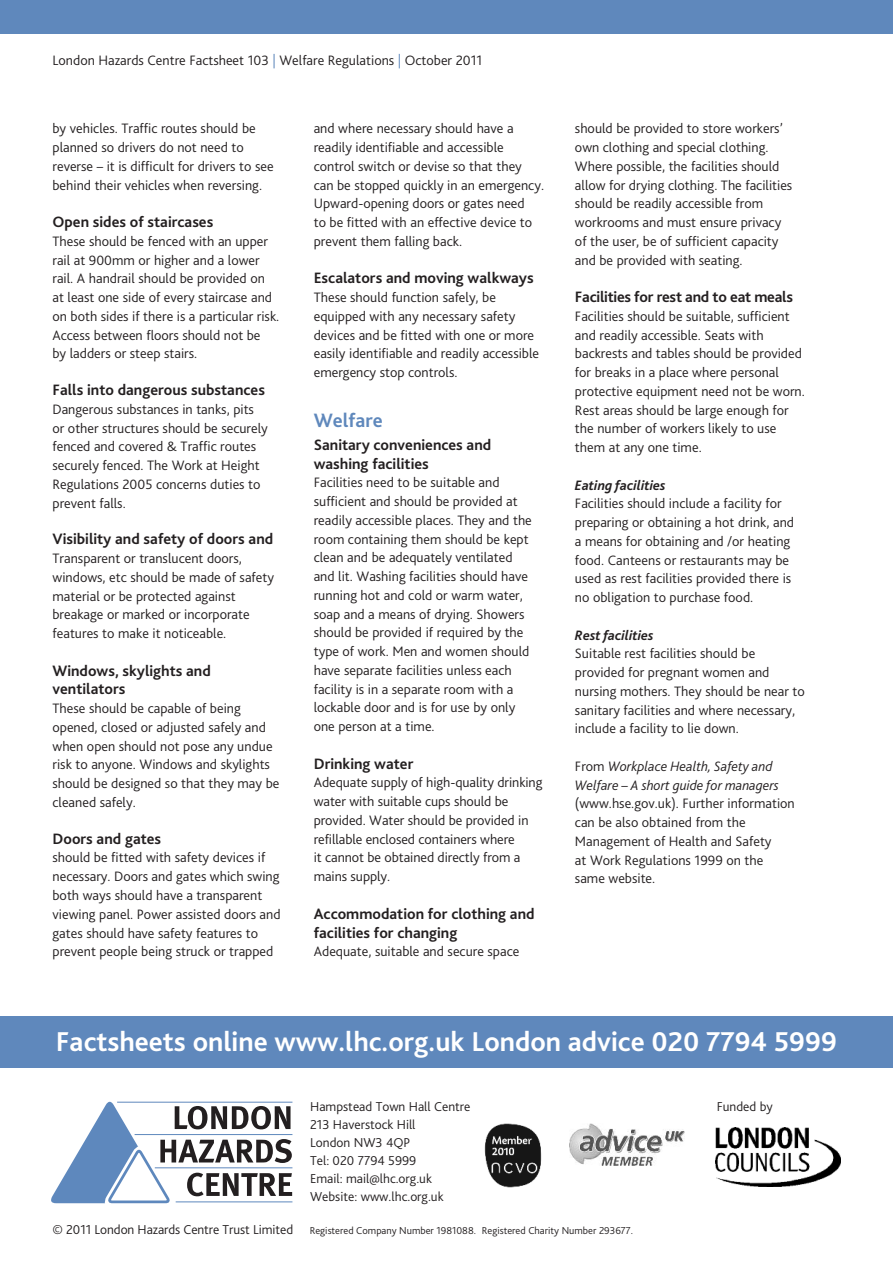
<style>
.page{position:relative;width:893px;height:1263px;background:#fff}
.page>*{position:absolute;margin:0;border:0;box-sizing:border-box;transform-origin:0 0}
.t1{font:700 28.5px "Bliss 2";color:#fff}
.t2{font:700 20.25px "Bliss 2";color:#5f88bc}
.t3{font:700 15.75px/18.8px "Bliss 2";color:#231f20}
.t4{font:300 14.25px/18.8px "Bliss 2";color:#231f20}
.t5{font:italic 300 14.25px/18.8px "Bliss 2";color:#231f20}
.t6{font:italic 700 14.25px "Bliss 2";color:#231f20}
.t7{font:300 13.5px/18px "Bliss 2";color:#231f20}
.t8{font:300 10.5px "Bliss 2";color:#231f20}
.s1{color:#5f88bc}
.s2{font-style:normal}
.s3{font-size:13.5px}
</style>
<div class="page">
<div style="left:0;top:0;width:893px;height:34px;background:#5f88bc"></div>
<div style="left:0;top:1016px;width:893px;height:51px;background:#5f88bc"></div>
<svg style="left:51px;top:1102px;width:241px;height:102px"></svg>
<hr style="left:135px;top:1134px;width:157px;height:1px;background:#5e88bd">
<hr style="left:155px;top:1167px;width:137px;height:1px;background:#5e88bd">
<hr style="left:117px;top:1102px;width:175px;height:1px;background:#5e88bd">
<hr style="left:176px;top:1201px;width:116px;height:1px;background:#5e88bd">
<img style="left:570px;top:1123px;width:115px;height:42px">
<img style="left:484px;top:1123px;width:58px;height:64px">
<img style="left:715px;top:1127px;width:125px;height:60px">
<p class="t4" style="left:53px;top:53px;width:431px">London Hazards Centre Factsheet 103 <span class="s1">|</span> Welfare Regulations <span class="s1">|</span> October 2011</p>
<p class="t4" style="left:53px;top:121px;width:223px">by vehicles. Traffic routes should be planned so drivers do not need to reverse – it is difficult for drivers to see behind their vehicles when reversing.</p>
<p class="t3" style="left:53px;top:214px;width:162px">Open sides of staircases</p>
<p class="t4" style="left:53px;top:233px;width:228px">These should be fenced with an upper rail at 900mm or higher and a lower rail. A handrail should be provided on at least one side of every staircase and on both sides if there is a particular risk.<br>Access between floors should not be<br>by ladders or steep stairs.</p>
<p class="t3" style="left:53px;top:382px;width:214px">Falls into dangerous substances</p>
<p class="t4" style="left:53px;top:401px;width:217px">Dangerous substances in tanks, pits or other structures should be securely fenced and covered &amp; Traffic routes securely fenced. The Work at Height Regulations 2005 concerns duties to prevent falls.</p>
<p class="t3" style="left:53px;top:531px;width:222px">Visibility and safety of doors and</p>
<p class="t4" style="left:53px;top:550px;width:223px">Transparent or translucent doors, windows, etc should be made of safety material or be protected against breakage or marked or incorporate features to make it noticeable.</p>
<p class="t3" style="left:53px;top:663px;width:160px">Windows, skylights and ventilators</p>
<p class="t4" style="left:53px;top:700px;width:228px">These should be capable of being opened, closed or adjusted safely and when open should not pose any undue risk to anyone. Windows and skylights should be designed so that they may be cleaned safely.</p>
<p class="t3" style="left:53px;top:831px;width:110px">Doors and gates</p>
<p class="t4" style="left:53px;top:850px;width:230px">should be fitted with safety devices if necessary. Doors and gates which swing both ways should have a transparent viewing panel. Power assisted doors and gates should have safety features to prevent people being struck or trapped</p>
<p class="t4" style="left:314px;top:121px;width:232px">and where necessary should have a readily identifiable and accessible control switch or devise so that they can be stopped quickly in an emergency.<br>Upward-opening doors or gates need<br>to be fitted with an effective device to prevent them falling back.</p>
<p class="t3" style="left:314px;top:270px;width:221px">Escalators and moving walkways</p>
<p class="t4" style="left:314px;top:289px;width:227px">These should function safely, be equipped with any necessary safety devices and be fitted with one or more easily identifiable and readily accessible emergency stop controls.</p>
<h2 class="t2" style="left:314px;top:412px;width:71px">Welfare</h2>
<p class="t3" style="left:314px;top:437px;width:179px">Sanitary conveniences and washing facilities</p>
<p class="t4" style="left:314px;top:475px;width:220px">Facilities need to be suitable and sufficient and should be provided at readily accessible places. They and the room containing them should be kept clean and be adequately ventilated and lit. Washing facilities should have running hot and cold or warm water, soap and a means of drying. Showers should be provided if required by the type of work. Men and women should have separate facilities unless each facility is in a separate room with a lockable door and is for use by only one person at a time.</p>
<p class="t3" style="left:314px;top:756px;width:101px">Drinking water</p>
<p class="t4" style="left:314px;top:775px;width:230px">Adequate supply of high-quality drinking water with suitable cups should be provided. Water should be provided in refillable enclosed containers where<br>it cannot be obtained directly from a mains supply.</p>
<p class="t3" style="left:314px;top:906px;width:222px">Accommodation for clothing and facilities for changing</p>
<p class="t4" style="left:314px;top:943px;width:207px">Adequate, suitable and secure space</p>
<p class="t4" style="left:575px;top:121px;width:219px">should be provided to store workers’ own clothing and special clothing.<br>Where possible, the facilities should allow for drying clothing. The facilities should be readily accessible from workrooms and must ensure privacy of the user, be of sufficient capacity and be provided with seating.</p>
<p class="t3" style="left:575px;top:289px;width:220px">Facilities for rest and to eat meals</p>
<p class="t4" style="left:575px;top:308px;width:231px">Facilities should be suitable, sufficient and readily accessible. Seats with backrests and tables should be provided for breaks in a place where personal protective equipment need not be worn.<br>Rest areas should be large enough for the number of workers likely to use them at any one time.</p>
<p class="t6" style="left:575px;top:480px;width:92px">Eating facilities</p>
<p class="t4" style="left:575px;top:496px;width:221px">Facilities should include a facility for preparing or obtaining a hot drink, and a means for obtaining and /or heating food. Canteens or restaurants may be used as rest facilities provided there is no obligation to purchase food.</p>
<p class="t6" style="left:575px;top:630px;width:80px">Rest facilities</p>
<p class="t4" style="left:575px;top:646px;width:231px">Suitable rest facilities should be provided for pregnant women and nursing mothers. They should be near to sanitary facilities and where necessary, include a facility to lie down.</p>
<p class="t5" style="left:575px;top:758px;width:205px"><span class="s2">From</span> Workplace Health, Safety and<br>Welfare – A short guide for managers</p>
<p class="t4" style="left:575px;top:796px;width:221px">(www.hse.gov.uk). Further information can be also obtained from the<br>Management of Health and Safety<br>at Work Regulations 1999 on the same website.</p>
<h1 class="t1" style="left:56px;top:1030px;width:782px">Factsheets online www.lhc.org.uk London advice 020 7794 5999</h1>
<p class="t7" style="left:310px;top:1099px;width:162px">Hampstead Town Hall Centre<br>213 Haverstock Hill<br>London NW3 4QP<br>Tel: 020 7794 5999<br>Email: mail@lhc.org.uk<br>Website: www.lhc.org.uk</p>
<p class="t8" style="left:53px;top:1227px;width:582px"><span class="s3">© 2011 London Hazards Centre Trust Limited</span> Registered Company Number 1981088. Registered Charity Number 293677.</p>
<p class="t7" style="left:717px;top:1099px;width:58px">Funded by</p>
</div>
